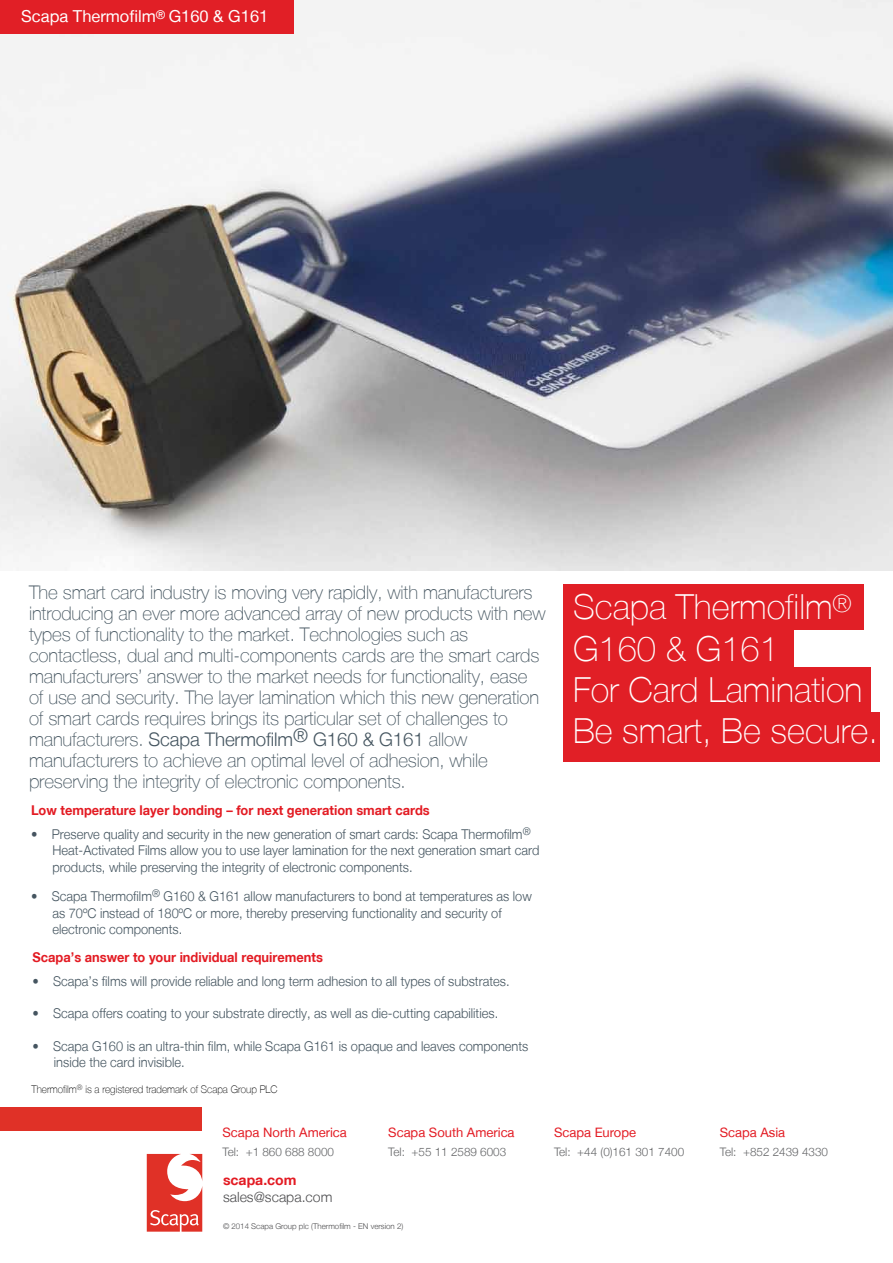
<style>
.page{position:relative;width:893px;height:1263px;background:#fff}
.page>*{position:absolute;margin:0;border:0;box-sizing:border-box;transform-origin:0 0}
.t1{font:100 34.5px/41.4px "Helvetica Neue LT";color:#fff}
.t2{font:100 18.75px/21px "Helvetica Neue LT";letter-spacing:-.005em;color:#455560}
.t3{font:16.5px "Helvetica Neue LT";color:#fff}
.t4{font:300 14.1px "Helvetica Neue LT";color:#4d4d4f}
.t5{font:700 14.1px "Helvetica Neue LT";color:#e31b23}
.t6{font:300 13.5px/16.2px "Helvetica Neue LT";color:#455560;scale:.95 1}
.t7{font:700 13.5px "Helvetica Neue LT";color:#e31b23;scale:.95 1}
.t8{font:13.05px "Helvetica Neue LT";color:#e31b23}
.t9{font:300 11.7px "Helvetica Neue LT";color:#636466}
.t10{font:100 10.5px "Helvetica Neue LT";color:#000;scale:.95 1}
.t11{font:300 7.95px "Helvetica Neue LT";color:#4d4d4f}
.s1{font-weight:300}
.s2{color:#465460}
</style>
<div class="page">
<img style="left:0;top:0;width:893px;height:570px">
<svg style="left:147px;top:1154px;width:55px;height:78px"></svg>
<div style="left:0;top:1108px;width:202px;height:23px;background:#e03127"></div>
<div style="left:563px;top:584px;width:301px;height:46px;background:#e11f26"></div>
<div style="left:563px;top:629px;width:230px;height:40px;background:#e11f26"></div>
<div style="left:563px;top:667px;width:307px;height:47px;background:#e11f26"></div>
<div style="left:563px;top:713px;width:317px;height:49px;background:#e11f26"></div>
<div style="left:0;top:0;width:294px;height:33px;background:#e11f26"></div>
<p class="t3" style="left:21px;top:6px;width:249px">Scapa Thermofilm<sup>®</sup> G160 &amp; G161</p>
<p class="t2" style="left:29px;top:582px;width:518px">The smart card industry is moving very rapidly, with manufacturers introducing an ever more advanced array of new products with new types of functionality to the market. Technologies such as contactless, dual and multi-components cards are the smart cards manufacturers’ answer to the market needs for functionality, ease of use and security. The layer lamination which this new generation of smart cards requires brings its particular set of challenges to manufacturers. <span class="s1">Scapa Thermofilm</span><sup>®</sup> <span class="s1">G160 &amp; G161</span> allow manufacturers to achieve an optimal level of adhesion, while preserving the integrity of electronic components.</p>
<h1 class="t1" style="left:573px;top:586px;width:306px">Scapa Thermofilm<sup>®<br></sup>G160 &amp; G161<br>For Card Lamination<br>Be smart, Be secure.</h1>
<p class="t7" style="left:31px;top:802px;width:421px">Low temperature layer bonding – for next generation smart cards</p>
<p class="t6" style="left:52px;top:826px;width:514px;text-indent:-21px"><span class="s2">•</span> Preserve quality and security in the new generation of smart cards: Scapa Thermofilm<sup>®<br></sup>Heat-Activated Films allow you to use layer lamination for the next generation smart card products, while preserving the integrity of electronic components.</p>
<p class="t6" style="left:52px;top:888px;width:506px;text-indent:-21px">• Scapa Thermofilm<sup>®</sup> G160 &amp; G161 allow manufacturers to bond at temperatures as low as 70ºC instead of 180ºC or more, thereby preserving functionality and security of electronic components.</p>
<p class="t6" style="left:33px;top:973px;width:504px">• Scapa’s films will provide reliable and long term adhesion to all types of substrates.</p>
<p class="t6" style="left:33px;top:1005px;width:492px">• Scapa offers coating to your substrate directly, as well as die-cutting capabilities.</p>
<p class="t6" style="left:54px;top:1037px;width:501px;text-indent:-21px">• Scapa G160 is an ultra-thin film, while Scapa G161 is opaque and leaves components inside the card invisible.</p>
<p class="t7" style="left:33px;top:948px;width:307px">Scapa’s answer to your individual requirements</p>
<p class="t10" style="left:32px;top:1083px;width:261px">Thermofilm<sup>®</sup> is a registered trademark of Scapa Group PLC</p>
<p class="t8" style="left:222px;top:1125px;width:126px">Scapa North America</p>
<p class="t8" style="left:388px;top:1125px;width:128px">Scapa South America</p>
<p class="t8" style="left:554px;top:1125px;width:84px">Scapa Europe</p>
<p class="t8" style="left:720px;top:1125px;width:67px">Scapa Asia</p>
<p class="t9" style="left:222px;top:1144px;width:113px">Tel: +1 860 688 8000</p>
<p class="t9" style="left:388px;top:1144px;width:119px">Tel: +55 11 2589 6003</p>
<p class="t9" style="left:554px;top:1144px;width:132px">Tel: +44 (0)161 301 7400</p>
<p class="t9" style="left:720px;top:1144px;width:110px">Tel: +852 2439 4330</p>
<p class="t5" style="left:223px;top:1171px;width:75px">scapa.com</p>
<p class="t4" style="left:223px;top:1188px;width:111px">sales@scapa.com</p>
<p class="t11" style="left:223px;top:1221px;width:182px">© 2014 Scapa Group plc (Thermofilm - EN version 2)</p>
</div>
